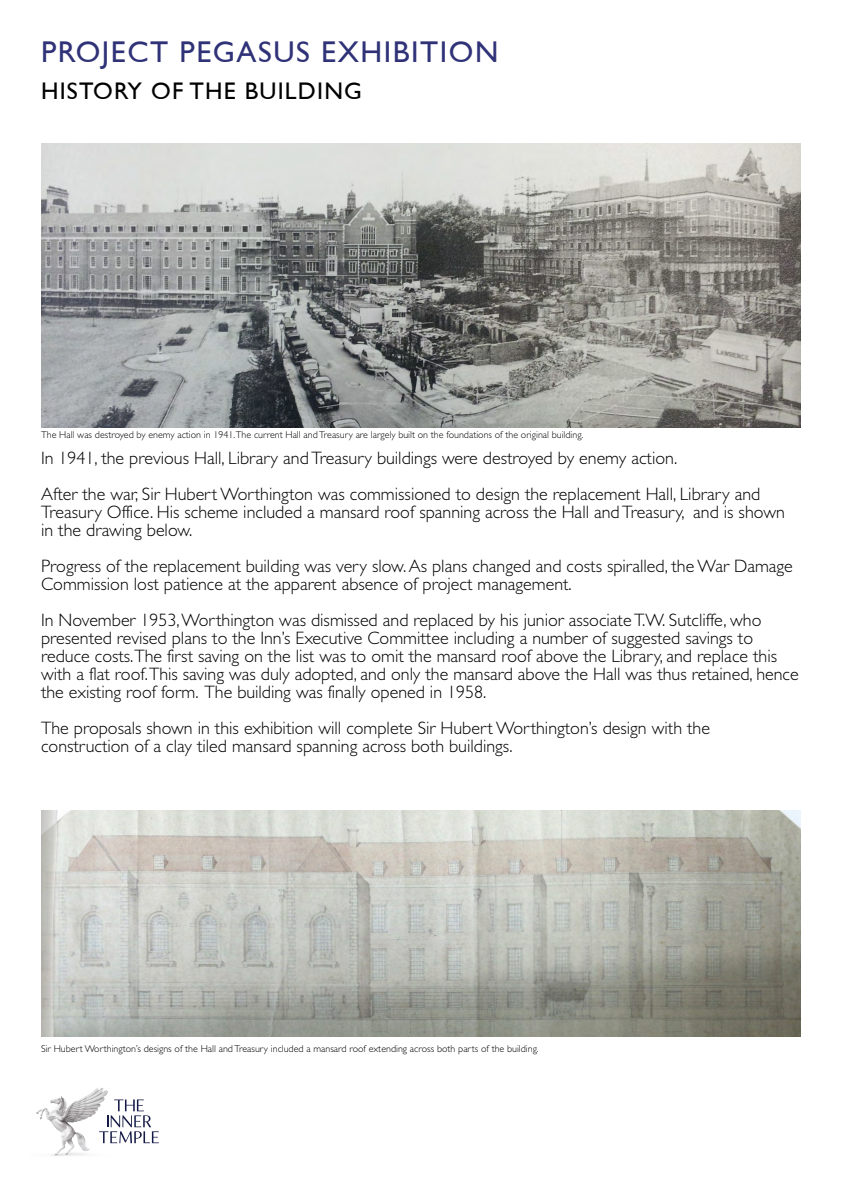
<style>
.page{position:relative;width:842px;height:1192px;background:#fff}
.page>*{position:absolute;margin:0;border:0;box-sizing:border-box;transform-origin:0 0}
.t1{font:30px "Gill Sans";letter-spacing:.05em;color:#303278}
.t2{font:24px "Gill Sans";letter-spacing:.05em;color:#000}
.t3{font:300 18px/18px "Gill Sans";color:#000}
.t4{font:300 10px "Gill Sans";color:#000}
</style>
<div class="page">
<img style="left:36px;top:1087px;width:84px;height:69px">
<svg style="left:99px;top:1099px;width:60px;height:44px"></svg>
<img style="left:41px;top:144px;width:760px;height:283px">
<img style="left:41px;top:811px;width:760px;height:226px">
<h1 class="t1" style="left:41px;top:34px;width:459px">PROJECT PEGASUS EXHIBITION</h1>
<p class="t2" style="left:41px;top:77px;width:322px">HISTORY OF THE BUILDING</p>
<p class="t4" style="left:41px;top:429px;width:544px">The Hall was destroyed by enemy action in 1941.The current Hall and Treasury are largely built on the foundations of the original building.</p>
<p class="t3" style="left:41px;top:449px;width:638px">In 1941, the previous Hall, Library and Treasury buildings were destroyed by enemy action.</p>
<p class="t3" style="left:41px;top:485px;width:745px">After the war, Sir Hubert Worthington was commissioned to design the replacement Hall, Library and<br>Treasury Office. His scheme included a mansard roof spanning across the Hall and Treasury, and is shown in the drawing below.</p>
<p class="t3" style="left:41px;top:557px;width:753px">Progress of the replacement building was very slow. As plans changed and costs spiralled, the War Damage<br>Commission lost patience at the apparent absence of project management.</p>
<p class="t3" style="left:41px;top:611px;width:759px">In November 1953, Worthington was dismissed and replaced by his junior associate T.W. Sutcliffe, who presented revised plans to the Inn’s Executive Committee including a number of suggested savings to reduce costs.The first saving on the list was to omit the mansard roof above the Library, and replace this with a flat roof.This saving was duly adopted, and only the mansard above the Hall was thus retained, hence the existing roof form. The building was finally opened in 1958.</p>
<p class="t3" style="left:41px;top:719px;width:670px">The proposals shown in this exhibition will complete Sir Hubert Worthington’s design with the construction of a clay tiled mansard spanning across both buildings.</p>
<p class="t4" style="left:41px;top:1043px;width:499px">Sir Hubert Worthington’s designs of the Hall and Treasury included a mansard roof extending across both parts of the building.</p>
</div>
